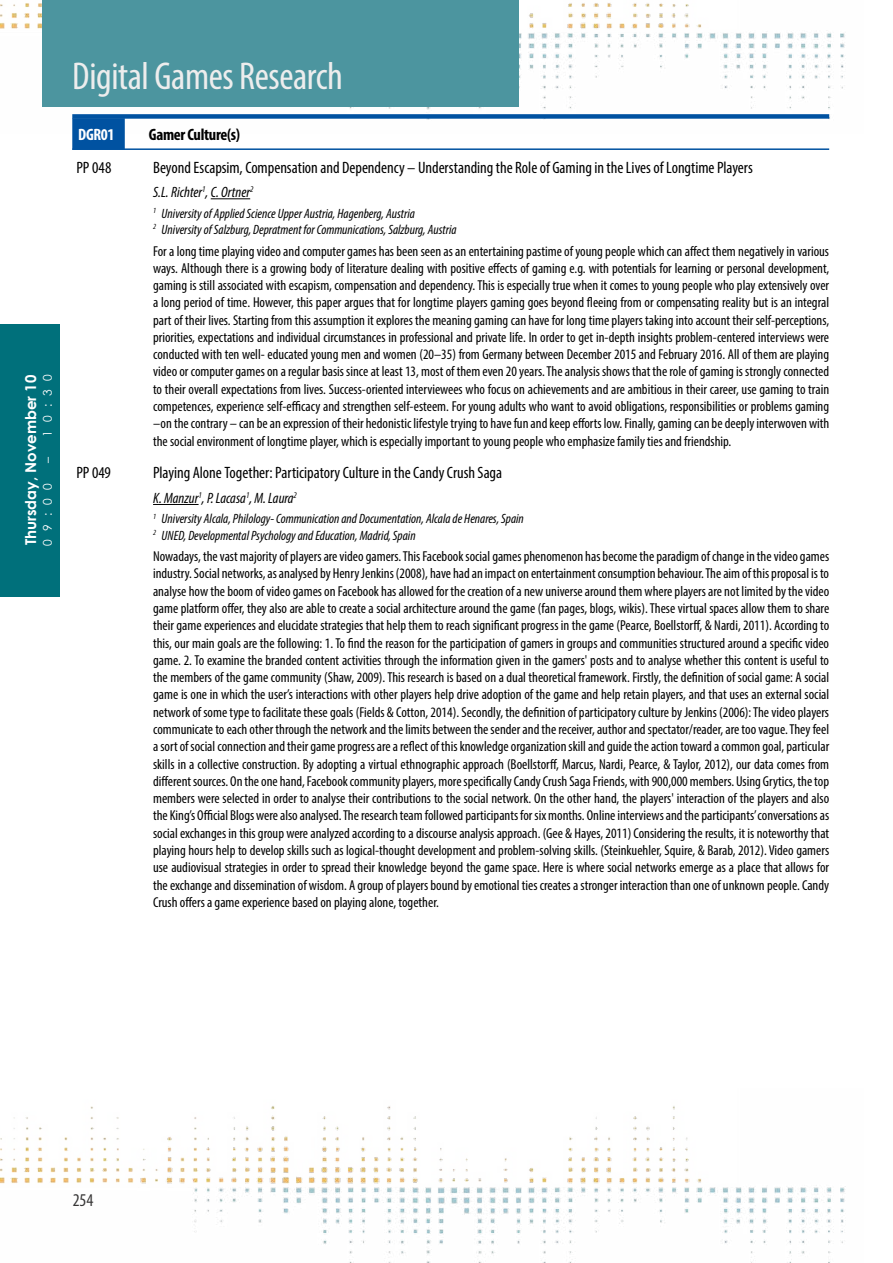
<style>
.page{position:relative;width:893px;height:1263px;background:#fff}
.page>*{position:absolute;margin:0;border:0;box-sizing:border-box;transform-origin:0 0}
.t1{font:condensed 39px "Myriad Pro";letter-spacing:-.01em;color:#ededed}
.t2{font:condensed 18px "Myriad Pro";color:#373636}
.t3{font:condensed 16.5px "Myriad Pro";letter-spacing:-.005em;color:#000}
.t4{font:700 condensed 16.5px "Myriad Pro";letter-spacing:-.02em;color:#000}
.t5{font:700 condensed 16.5px "Myriad Pro";letter-spacing:-.02em;color:#fff}
.t6{font:italic condensed 15px "Myriad Pro";color:#000}
.t7{font:700 15px "Century Gothic";color:#fff}
.t8{font:condensed 14.4px/17.2px "Myriad Pro";color:#000;text-align:justify}
.t9{font:italic condensed 13.5px/16.2px "Myriad Pro";color:#000}
.t10{font:12px "Century Gothic";letter-spacing:.69em;color:#fff}
</style>
<div class="page">
<img style="left:0;top:0;width:845px;height:120px">
<img style="left:0;top:1106px;width:846px;height:157px">
<div style="left:0;top:324px;width:60px;height:272px;background:#00707b"></div>
<div style="left:72px;top:114px;width:757px;height:5px;background:#0052a1"></div>
<hr style="left:72px;top:148px;width:757px;height:2px;background:#0052a1">
<div style="left:72px;top:118px;width:53px;height:32px;background:#0052a1"></div>
<hr style="left:211px;top:198px;width:39px;height:1px;background:#000">
<hr style="left:153px;top:504px;width:46px;height:1px;background:#000">
<div style="left:43px;top:0;width:476px;height:106px;background:#4c959f"></div>
<p class="t10" style="left:39px;top:463px;width:90px;rotate:-90deg">– 10:30</p>
<p class="t7" style="left:19px;top:545px;width:172px;rotate:-90deg">Thursday, November 10</p>
<p class="t10" style="left:39px;top:546px;width:65px;rotate:-90deg">09:00</p>
<h1 class="t1" style="left:72px;top:53px;width:272px">Digital Games Research</h1>
<p class="t5" style="left:78px;top:124px;width:38px">DGR01</p>
<p class="t4" style="left:149px;top:124px;width:93px">Gamer Culture(s)</p>
<p class="t3" style="left:77px;top:157px;width:36px">PP 048</p>
<p class="t3" style="left:153px;top:157px;width:601px">Beyond Escapsim, Compensation and Dependency – Understanding the Role of Gaming in the Lives of Longtime Players</p>
<p class="t6" style="left:153px;top:183px;width:102px">S.L. Richter<sup>1</sup>, C. Ortner<sup>2</sup></p>
<p class="t9" style="left:153px;top:205px;width:305px"><sup>1</sup> University of Applied Science Upper Austria, Hagenberg, Austria<br><sup>2</sup> University of Salzburg, Depratment for Communications, Salzburg, Austria</p>
<p class="t8" style="left:153px;top:242px;width:678px">For a long time playing video and computer games has been seen as an entertaining pastime of young people which can affect them negatively in various ways. Although there is a growing body of literature dealing with positive effects of gaming e.g. with potentials for learning or personal development, gaming is still associated with escapism, compensation and dependency. This is especially true when it comes to young people who play extensively over a long period of time. However, this paper argues that for longtime players gaming goes beyond fleeing from or compensating reality but is an integral part of their lives. Starting from this assumption it explores the meaning gaming can have for long time players taking into account their self-perceptions, priorities, expectations and individual circumstances in professional and private life. In order to get in-depth insights problem-centered interviews were conducted with ten well- educated young men and women (20–35) from Germany between December 2015 and February 2016. All of them are playing video or computer games on a regular basis since at least 13, most of them even 20 years. The analysis shows that the role of gaming is strongly connected to their overall expectations from lives. Success-oriented interviewees who focus on achievements and are ambitious in their career, use gaming to train competences, experience self-efficacy and strengthen self-esteem. For young adults who want to avoid obligations, responsibilities or problems gaming –on the contrary – can be an expression of their hedonistic lifestyle trying to have fun and keep efforts low. Finally, gaming can be deeply interwoven with the social environment of longtime player, which is especially important to young people who emphasize family ties and friendship.</p>
<p class="t3" style="left:77px;top:463px;width:36px">PP 049</p>
<p class="t3" style="left:153px;top:463px;width:351px">Playing Alone Together: Participatory Culture in the Candy Crush Saga</p>
<p class="t6" style="left:153px;top:489px;width:145px">K. Manzur<sup>1</sup>, P. Lacasa<sup>1</sup>, M. Laura<sup>2</sup></p>
<p class="t9" style="left:153px;top:511px;width:372px"><sup>1</sup> University Alcala, Philology- Communication and Documentation, Alcala de Henares, Spain<br><sup>2</sup> UNED, Developmental Psychology and Education, Madrid, Spain</p>
<p class="t8" style="left:153px;top:548px;width:678px">Nowadays, the vast majority of players are video gamers. This Facebook social games phenomenon has become the paradigm of change in the video games industry. Social networks, as analysed by Henry Jenkins (2008), have had an impact on entertainment consumption behaviour. The aim of this proposal is to analyse how the boom of video games on Facebook has allowed for the creation of a new universe around them where players are not limited by the video game platform offer, they also are able to create a social architecture around the game (fan pages, blogs, wikis). These virtual spaces allow them to share their game experiences and elucidate strategies that help them to reach significant progress in the game (Pearce, Boellstorff, &amp; Nardi, 2011). According to this, our main goals are the following: 1. To find the reason for the participation of gamers in groups and communities structured around a specific video game. 2. To examine the branded content activities through the information given in the gamers' posts and to analyse whether this content is useful to the members of the game community (Shaw, 2009). This research is based on a dual theoretical framework. Firstly, the definition of social game: A social game is one in which the user’s interactions with other players help drive adoption of the game and help retain players, and that uses an external social network of some type to facilitate these goals (Fields &amp; Cotton, 2014). Secondly, the definition of participatory culture by Jenkins (2006): The video players communicate to each other through the network and the limits between the sender and the receiver, author and spectator/reader, are too vague. They feel a sort of social connection and their game progress are a reflect of this knowledge organization skill and guide the action toward a common goal, particular skills in a collective construction. By adopting a virtual ethnographic approach (Boellstorff, Marcus, Nardi, Pearce, &amp; Taylor, 2012), our data comes from different sources. On the one hand, Facebook community players, more specifically Candy Crush Saga Friends, with 900,000 members. Using Grytics, the top members were selected in order to analyse their contributions to the social network. On the other hand, the players' interaction of the players and also the King’s Official Blogs were also analysed. The research team followed participants for six months. Online interviews and the participants’ conversations as social exchanges in this group were analyzed according to a discourse analysis approach. (Gee &amp; Hayes, 2011) Considering the results, it is noteworthy that playing hours help to develop skills such as logical-thought development and problem-solving skills. (Steinkuehler, Squire, &amp; Barab, 2012). Video gamers use audiovisual strategies in order to spread their knowledge beyond the game space. Here is where social networks emerge as a place that allows for the exchange and dissemination of wisdom. A group of players bound by emotional ties creates a stronger interaction than one of unknown people. Candy Crush offers a game experience based on playing alone, together.</p>
<p class="t2" style="left:73px;top:1189px;width:22px">254</p>
</div>
